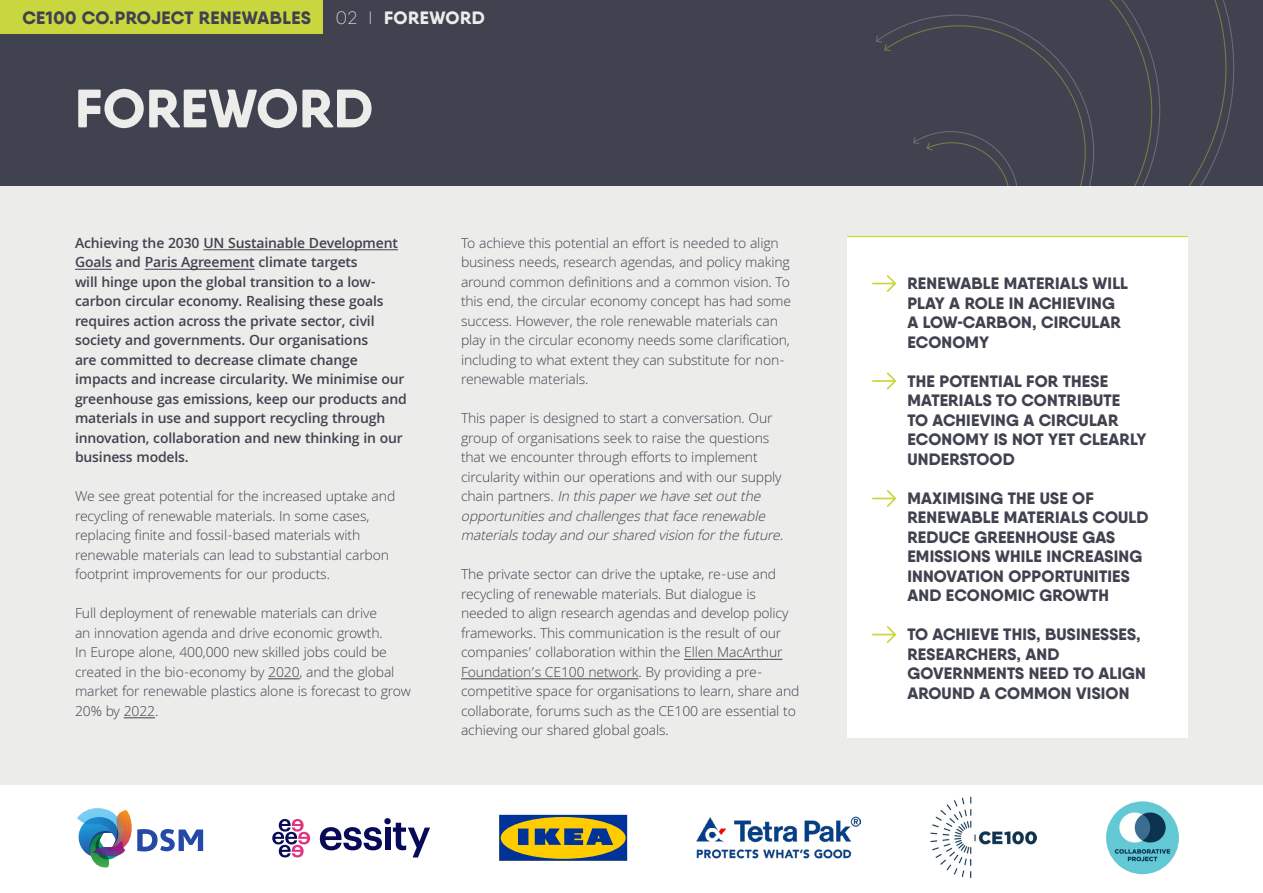
<style>
.page{position:relative;width:1263px;height:893px;background:#fff}
.page>*{position:absolute;margin:0;border:0;box-sizing:border-box;transform-origin:0 0}
.t1{font:800 54px "Qanelas Soft DEMO";letter-spacing:.01em;color:#ececea}
.t2{font:800 17.85px "Qanelas Soft DEMO";letter-spacing:.025em;color:#40424f}
.t3{font:800 17.85px "Qanelas Soft DEMO";letter-spacing:.025em;color:#ececea}
.t4{font:800 16.5px/19.5px "Qanelas Soft DEMO";letter-spacing:.01em;color:#40424f}
.t5{font:300 15px/19.5px "Khula";letter-spacing:-.01em;color:#40424f}
.t6{font:600 15px/19.5px "Khula";letter-spacing:-.01em;color:#40424f}
.s1{font-weight:200}
.s2{font-style:italic}
.s3{font-family:"Impact";font-weight:400}
</style>
<div class="page">
<div style="left:0;top:186px;width:1263px;height:598px;background:#ececea"></div>
<div style="left:0;top:0;width:1263px;height:186px;background:#40424f"></div>
<svg style="left:876px;top:0;width:359px;height:186px"></svg>
<div style="left:0;top:0;width:322px;height:34px;background:#cad63e"></div>
<hr style="left:203px;top:249px;width:195px;height:1px;background:#40424f">
<hr style="left:75px;top:269px;width:37px;height:1px;background:#40424f">
<hr style="left:145px;top:269px;width:110px;height:1px;background:#40424f">
<hr style="left:268px;top:678px;width:31px;height:1px;background:#40424f">
<hr style="left:124px;top:717px;width:31px;height:1px;background:#40424f">
<hr style="left:684px;top:659px;width:98px;height:1px;background:#40424f">
<hr style="left:461px;top:678px;width:177px;height:1px;background:#40424f">
<div style="left:847px;top:236px;width:341px;height:502px;background:#fff"></div>
<hr style="left:847px;top:236px;width:341px;height:1px;background:#cad63e">
<svg style="left:872px;top:275px;width:24px;height:17px"></svg>
<svg style="left:872px;top:372px;width:24px;height:17px"></svg>
<svg style="left:872px;top:490px;width:24px;height:17px"></svg>
<svg style="left:872px;top:626px;width:24px;height:17px"></svg>
<div style="left:385px;top:828px;width:5px;height:22px;background:#060a57"></div>
<div style="left:384px;top:818px;width:7px;height:6px;background:#060a57;border-radius:50%"></div>
<svg style="left:393px;top:823px;width:37px;height:34px"></svg>
<svg style="left:320px;top:827px;width:62px;height:23px"></svg>
<svg style="left:272px;top:819px;width:38px;height:38px"></svg>
<svg style="left:499px;top:815px;width:128px;height:46px;background:#82814a"></svg>
<svg style="left:77px;top:808px;width:126px;height:59px"></svg>
<img style="left:930px;top:797px;width:107px;height:81px">
<img style="left:1106px;top:801px;width:73px;height:73px;border-radius:36px">
<img style="left:696px;top:816px;width:165px;height:43px">
<p class="t2" style="left:22px;top:9px;width:290px">CE100 CO.PROJECT RENEWABLES</p>
<p class="t3" style="left:336px;top:9px;width:150px"><span class="s1">02 I</span> FOREWORD</p>
<h1 class="t1" style="left:75px;top:84px;width:300px">FOREWORD</h1>
<p class="t6" style="left:75px;top:233px;width:333px">Achieving the 2030 UN Sustainable Development Goals and Paris Agreement climate targets<br>will hinge upon the global transition to a low&shy;carbon circular economy. Realising these goals requires action across the private sector, civil society and governments. Our organisations<br>are committed to decrease climate change impacts and increase circularity. We minimise our greenhouse gas emissions, keep our products and materials in use and support recycling through innovation, collaboration and new thinking in our business models.</p>
<p class="t5" style="left:75px;top:488px;width:322px">We see great potential for the increased uptake and recycling of renewable materials. In some cases, replacing finite and fossil-based materials with renewable materials can lead to substantial carbon footprint improvements for our products.</p>
<p class="t5" style="left:75px;top:605px;width:337px">Full deployment of renewable materials can drive<br>an innovation agenda and drive economic growth.<br>In Europe alone, 400,000 new skilled jobs could be created in the bio-economy by 2020, and the global market for renewable plastics alone is forecast to grow 20% by 2022.</p>
<p class="t5" style="left:461px;top:234px;width:332px">To achieve this potential an effort is needed to align business needs, research agendas, and policy making around common definitions and a common vision. To this end, the circular economy concept has had some success. However, the role renewable materials can play in the circular economy needs some clarification, including to what extent they can substitute for non&shy;renewable materials.</p>
<p class="t5" style="left:461px;top:410px;width:328px">This paper is designed to start a conversation. Our group of organisations seek to raise the questions that we encounter through efforts to implement circularity within our operations and with our supply c h a i n p a rt n e r s . <span class="s2">Inthispaperwehavesetoutthe opportunitiesandchallengesthatfacerenewable materialstodayandoursharedvisionforthefuture.</span></p>
<p class="t5" style="left:461px;top:566px;width:340px">The private sector can drive the uptake, re-use and recycling of renewable materials. But dialogue is needed to align research agendas and develop policy frameworks. This communication is the result of our companies’ collaboration within the Ellen MacArthur Foundation’s CE100 network. By providing a pre&shy;competitive space for organisations to learn, share and collaborate, forums such as the CE100 are essential to achieving our shared global goals.</p>
<p class="t4" style="left:907px;top:275px;width:222px">RENEWABLE MATERIALS WILL<br>PLAY A ROLE IN ACHIEVING<br>A LOW<span class="s3">-</span>CARBON, CIRCULAR<br>ECONOMY</p>
<p class="t4" style="left:907px;top:372px;width:241px">THE POTENTIAL FOR THESE<br>MATERIALS TO CONTRIBUTE<br>TO ACHIEVING A CIRCULAR<br>ECONOMY IS NOT YET CLEARLY<br>UNDERSTOOD</p>
<p class="t4" style="left:907px;top:489px;width:243px">MAXIMISING THE USE OF<br>RENEWABLE MATERIALS COULD<br>REDUCE GREENHOUSE GAS<br>EMISSIONS WHILE INCREASING<br>INNOVATION OPPORTUNITIES<br>AND ECONOMIC GROWTH</p>
<p class="t4" style="left:907px;top:626px;width:240px">TO ACHIEVE THIS, BUSINESSES,<br>RESEARCHERS, AND<br>GOVERNMENTS NEED TO ALIGN<br>AROUND A COMMON VISION</p>
</div>
